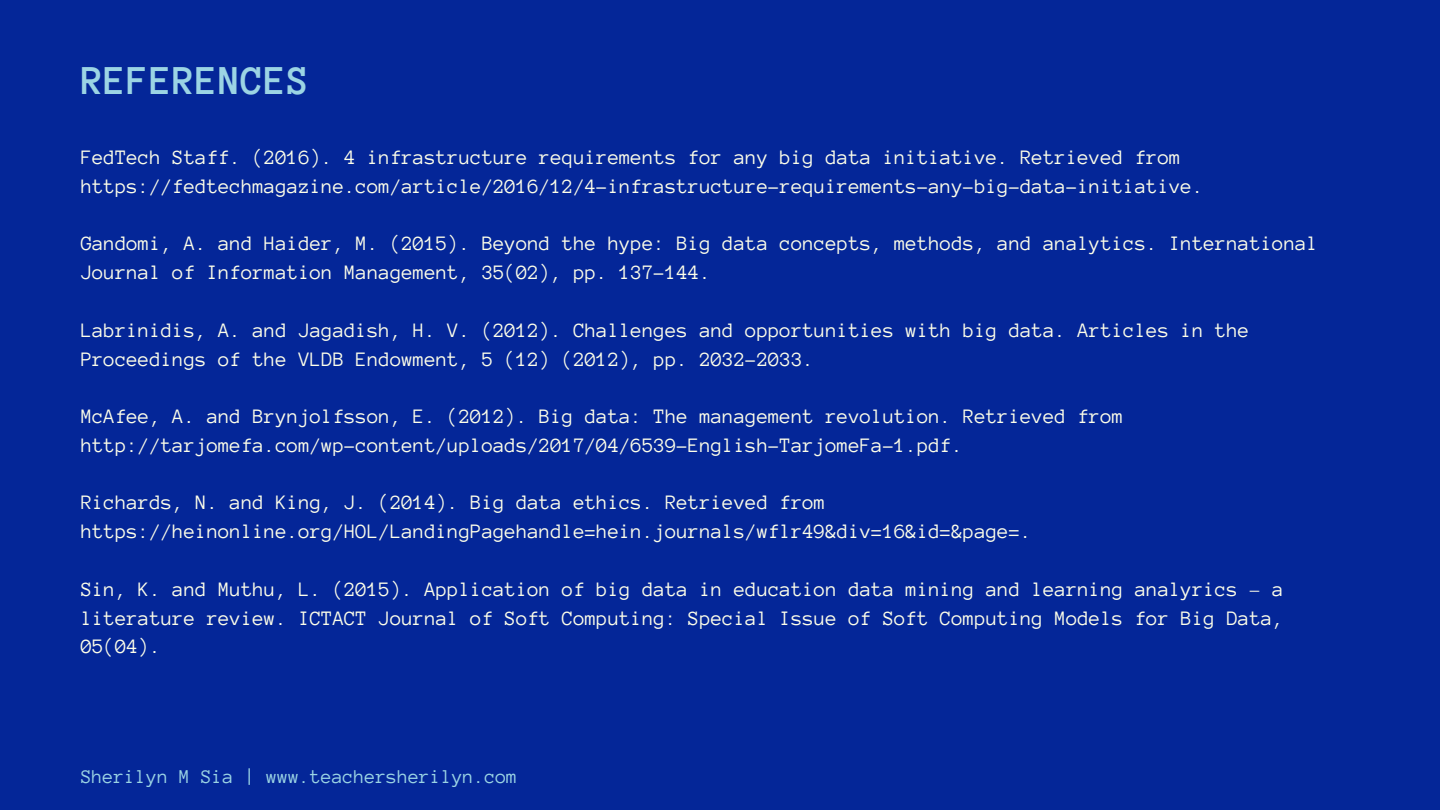
<style>
.page{position:relative;width:1440px;height:810px;background:#042698}
.page>*{position:absolute;margin:0;border:0;box-sizing:border-box;transform-origin:0 0}
.t1{font:700 42px "Anonymous Pro";color:#9bd4e4}
.t2{font:21px/28.8px "Anonymous Pro";color:#fdfee9}
.t3{font:20px "Anonymous Pro";color:#9bd4e4}
</style>
<div class="page">
<h1 class="t1" style="left:81px;top:60px;width:230px">REFERENCES</h1>
<p class="t2" style="left:81px;top:143px;width:1124px">FedTech Staff. (2016). 4 infrastructure requirements for any big data initiative. Retrieved from https://fedtechmagazine.com/article/2016/12/4-infrastructure-requirements-any-big-data-initiative.</p>
<p class="t2" style="left:81px;top:229px;width:1239px">Gandomi, A. and Haider, M. (2015). Beyond the hype: Big data concepts, methods, and analytics. International<br>Journal of Information Management, 35(02), pp. 137-144.</p>
<p class="t2" style="left:81px;top:316px;width:1170px">Labrinidis, A. and Jagadish, H. V. (2012). Challenges and opportunities with big data. Articles in the<br>Proceedings of the VLDB Endowment, 5 (12) (2012), pp. 2032-2033.</p>
<p class="t2" style="left:81px;top:402px;width:1044px">McAfee, A. and Brynjolfsson, E. (2012). Big data: The management revolution. Retrieved from http://tarjomefa.com/wp-content/uploads/2017/04/6539-English-TarjomeFa-1.pdf.</p>
<p class="t2" style="left:81px;top:488px;width:952px">Richards, N. and King, J. (2014). Big data ethics. Retrieved from https://heinonline.org/HOL/LandingPagehandle=hein.journals/wflr49&amp;div=16&amp;id=&amp;page=.</p>
<p class="t2" style="left:81px;top:575px;width:1205px;text-align:justify">Sin, K. and Muthu, L. (2015). Application of big data in education data mining and learning analyrics – a literature review. ICTACT Journal of Soft Computing: Special Issue of Soft Computing Models for Big Data, 05(04).</p>
<p class="t3" style="left:81px;top:767px;width:438px">Sherilyn M Sia | www.teachersherilyn.com</p>
</div>
